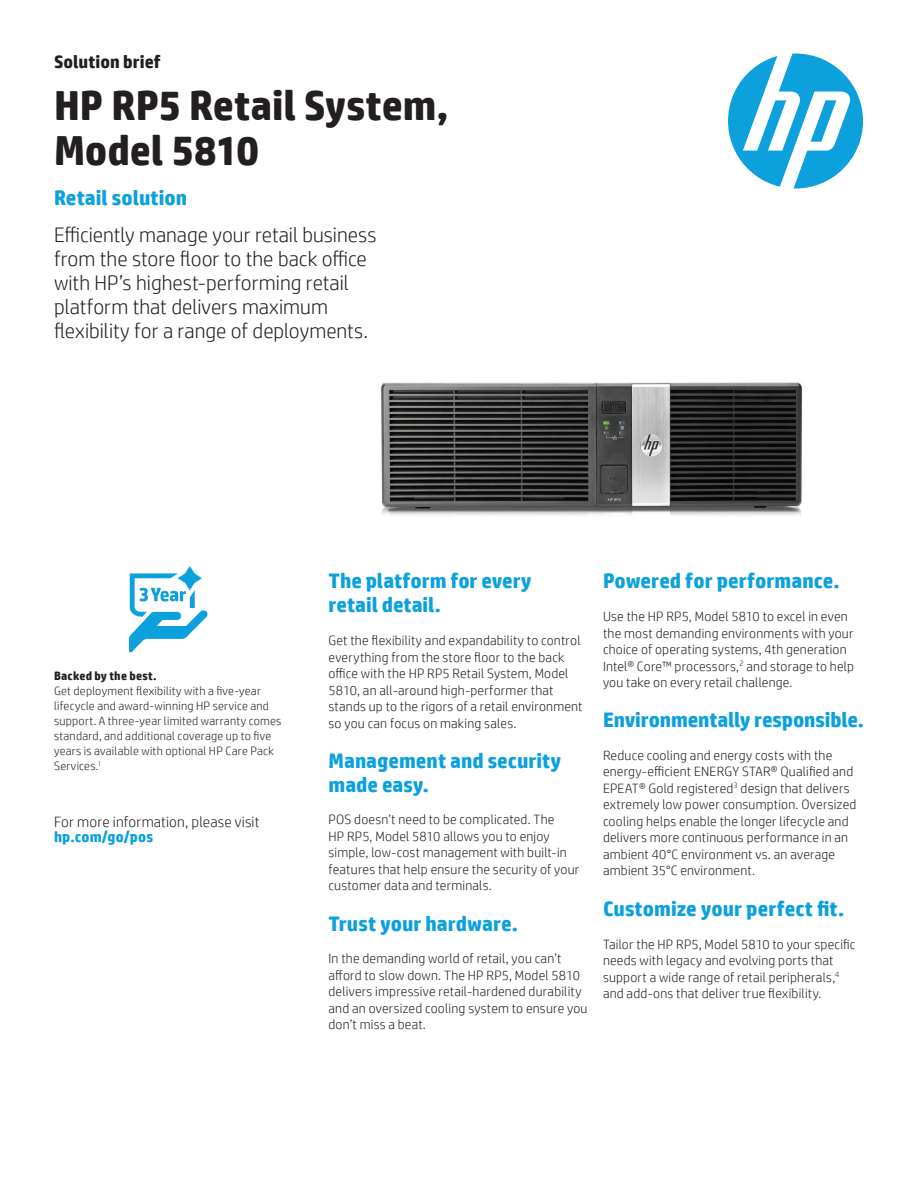
<style>
.page{position:relative;width:918px;height:1188px;background:#fff}
.page>*{position:absolute;margin:0;border:0;box-sizing:border-box;transform-origin:0 0}
.t1{font:700 42px/45px "HP Simplified";color:#231f20}
.t2{font:700 21px/24px "HP Simplified";color:#0ca0dd}
.t3{font:300 21px/24px "HP Simplified";color:#231f20}
.t4{font:700 18px "HP Simplified";color:#231f20}
.t5{font:300 15px "HP Simplified";letter-spacing:.01em;color:#231f20}
.t6{font:700 15px "HP Simplified";letter-spacing:.01em;color:#0ca0dd}
.t7{font:300 13.5px/16.5px "HP Simplified";letter-spacing:.015em;color:#231f20}
.t8{font:300 12px/15px "HP Simplified";letter-spacing:.02em;color:#231f20}
.t9{font:700 12px "HP Simplified";letter-spacing:.02em;color:#231f20}
</style>
<div class="page">
<svg style="left:728px;top:54px;width:135px;height:135px"></svg>
<svg style="left:129px;top:566px;width:79px;height:86px"></svg>
<img style="left:380px;top:382px;width:423px;height:134px">
<h3 class="t4" style="left:54px;top:51px;width:108px">Solution brief</h3>
<h1 class="t1" style="left:54px;top:82px;width:396px">HP RP5 Retail System,<br>Model 5810</h1>
<h2 class="t2" style="left:54px;top:185px;width:135px">Retail solution</h2>
<h2 class="t3" style="left:54px;top:223px;width:324px">Efficiently manage your retail business from the store floor to the back office with HP’s highest-performing retail platform that delivers maximum flexibility for a range of deployments.</h2>
<p class="t9" style="left:54px;top:669px;width:104px">Backed by the best.</p>
<p class="t8" style="left:54px;top:683px;width:229px">Get deployment flexibility with a five-year lifecycle and award-winning HP service and support. A three-year limited warranty comes standard, and additional coverage up to five years is available with optional HP Care Pack Services.<sup>1</sup></p>
<p class="t5" style="left:54px;top:813px;width:207px">For more information, please visit</p>
<p class="t6" style="left:54px;top:828px;width:101px">hp.com/go/pos</p>
<h2 class="t2" style="left:329px;top:569px;width:205px">The platform for every retail detail.</h2>
<p class="t7" style="left:329px;top:632px;width:256px">Get the flexibility and expandability to control everything from the store floor to the back office with the HP RP5 Retail System, Model 5810, an all-around high-performer that stands up to the rigors of a retail environment so you can focus on making sales.</p>
<h2 class="t2" style="left:329px;top:748px;width:234px">Management and security made easy.</h2>
<p class="t7" style="left:329px;top:811px;width:252px">POS doesn’t need to be complicated. The<br>HP RP5, Model 5810 allows you to enjoy simple, low-cost management with built-in features that help ensure the security of your customer data and terminals.</p>
<h2 class="t2" style="left:329px;top:911px;width:191px">Trust your hardware.</h2>
<p class="t7" style="left:329px;top:950px;width:261px">In the demanding world of retail, you can’t afford to slow down. The HP RP5, Model 5810 delivers impressive retail-hardened durability and an oversized cooling system to ensure you don’t miss a beat.</p>
<h2 class="t2" style="left:603px;top:569px;width:238px">Powered for performance.</h2>
<p class="t7" style="left:603px;top:608px;width:253px">Use the HP RP5, Model 5810 to excel in even the most demanding environments with your choice of operating systems, 4th generation Intel® Core™ processors,<sup>2</sup> and storage to help you take on every retail challenge.</p>
<h2 class="t2" style="left:603px;top:708px;width:262px">Environmentally responsible.</h2>
<p class="t7" style="left:603px;top:747px;width:255px">Reduce cooling and energy costs with the energy-efficient ENERGY STAR® Qualified and EPEAT® Gold registered<sup>3</sup> design that delivers extremely low power consumption. Oversized cooling helps enable the longer lifecycle and delivers more continuous performance in an ambient 40°C environment vs. an average ambient 35°C environment.</p>
<h2 class="t2" style="left:603px;top:896px;width:243px">Customize your perfect fit.</h2>
<p class="t7" style="left:603px;top:936px;width:254px">Tailor the HP RP5, Model 5810 to your specific needs with legacy and evolving ports that support a wide range of retail peripherals,<sup>4 </sup>and add-ons that deliver true flexibility.</p>
</div>
